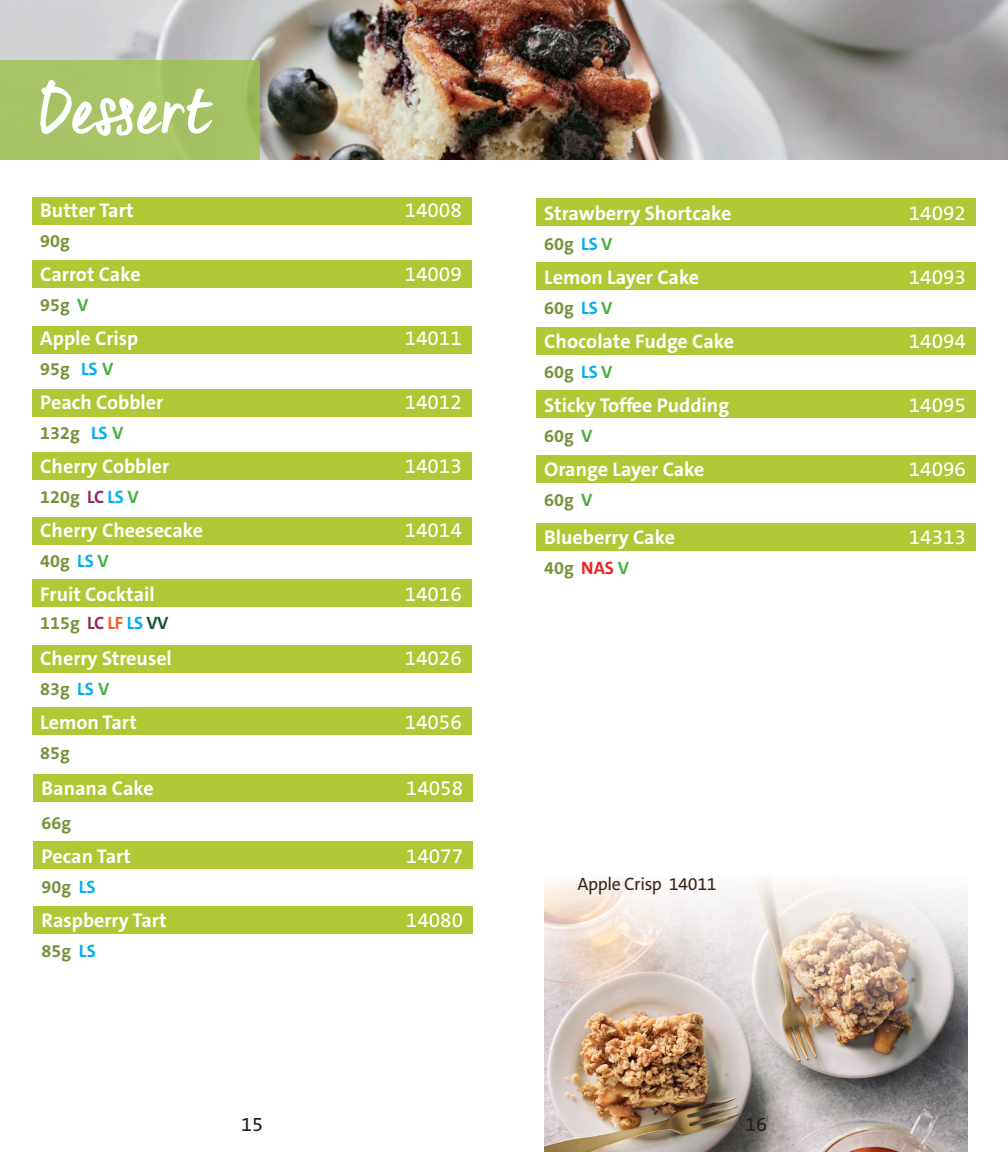
<style>
.page{position:relative;width:1008px;height:1152px;background:#fff}
.page>*{position:absolute;margin:0;border:0;box-sizing:border-box;transform-origin:0 0}
.t1{font:700 68px "Quintus";letter-spacing:.025em;color:#fff}
.Meal_Name{font:20.8px "The Sans C5";color:#fff}
.Meal_Name-2{font:700 20px "The Sans C5";color:#fff}
.t2{font:20px "The Sans C5";color:#231f20}
.Meal_Name-3{font:700 18px "The Sans C5";color:#75933b}
.TOC_title{font:18px "The Sans C5";letter-spacing:-.02em;color:#3e2417}
.s1{color:#46b045}
.s2{color:#00aeef}
.s3{color:#8d2f66}
.s4{color:#f26221}
.s5{color:#13572c}
.s6{color:#ee2123}
</style>
<div class="page">
<img style="left:0;top:0;width:1008px;height:160px">
<img style="left:544px;top:880px;width:424px;height:272px">
<div style="left:0;top:60px;width:259px;height:100px;background:#a7c366"></div>
<div style="left:33px;top:198px;width:439px;height:27px;background:#b0c836"></div>
<div style="left:33px;top:260px;width:439px;height:27px;background:#b0c836"></div>
<div style="left:33px;top:326px;width:439px;height:27px;background:#b0c836"></div>
<div style="left:33px;top:389px;width:439px;height:27px;background:#b0c836"></div>
<div style="left:33px;top:452px;width:439px;height:27px;background:#b0c836"></div>
<div style="left:33px;top:517px;width:439px;height:27px;background:#b0c836"></div>
<div style="left:33px;top:579px;width:439px;height:27px;background:#b0c836"></div>
<div style="left:33px;top:645px;width:439px;height:27px;background:#b0c836"></div>
<div style="left:33px;top:708px;width:439px;height:27px;background:#b0c836"></div>
<div style="left:33px;top:774px;width:440px;height:28px;background:#b0c836"></div>
<div style="left:33px;top:842px;width:440px;height:27px;background:#b0c836"></div>
<div style="left:33px;top:907px;width:440px;height:27px;background:#b0c836"></div>
<div style="left:536px;top:198px;width:440px;height:27px;background:#b0c836"></div>
<div style="left:536px;top:262px;width:440px;height:27px;background:#b0c836"></div>
<div style="left:536px;top:327px;width:440px;height:27px;background:#b0c836"></div>
<div style="left:536px;top:390px;width:440px;height:27px;background:#b0c836"></div>
<div style="left:536px;top:455px;width:440px;height:27px;background:#b0c836"></div>
<div style="left:536px;top:523px;width:440px;height:27px;background:#b0c836"></div>
<p class="t1" style="left:40px;top:57px;width:171px">Dessert</p>
<p class="Meal_Name-2" style="left:40px;top:198px;width:95px">Butter Tart</p>
<p class="Meal_Name" style="left:405px;top:197px;width:59px">14008</p>
<p class="Meal_Name-3" style="left:40px;top:230px;width:31px">90g</p>
<p class="Meal_Name-2" style="left:40px;top:262px;width:102px">Carrot Cake</p>
<p class="Meal_Name" style="left:405px;top:261px;width:59px">14009</p>
<p class="Meal_Name-3" style="left:40px;top:294px;width:50px">95g <span class="s1">V</span></p>
<p class="Meal_Name-2" style="left:40px;top:326px;width:100px">Apple Crisp</p>
<p class="Meal_Name" style="left:405px;top:325px;width:59px">14011</p>
<p class="Meal_Name-3" style="left:40px;top:358px;width:75px">95g <span class="s2">LS</span> <span class="s1">V</span></p>
<p class="Meal_Name-2" style="left:40px;top:390px;width:124px">Peach Cobbler</p>
<p class="Meal_Name" style="left:405px;top:389px;width:59px">14012</p>
<p class="Meal_Name-3" style="left:40px;top:422px;width:85px">132g <span class="s2">LS</span> <span class="s1">V</span></p>
<p class="Meal_Name-2" style="left:40px;top:454px;width:130px">Cherry Cobbler</p>
<p class="Meal_Name" style="left:405px;top:453px;width:59px">14013</p>
<p class="Meal_Name-3" style="left:40px;top:486px;width:100px">120g <span class="s3">LC</span> <span class="s2">LS</span> <span class="s1">V</span></p>
<p class="Meal_Name-2" style="left:40px;top:518px;width:164px">Cherry Cheesecake</p>
<p class="Meal_Name" style="left:405px;top:517px;width:59px">14014</p>
<p class="Meal_Name-3" style="left:40px;top:550px;width:70px">40g <span class="s2">LS</span> <span class="s1">V</span></p>
<p class="Meal_Name-2" style="left:40px;top:582px;width:116px">Fruit Cocktail</p>
<p class="Meal_Name" style="left:405px;top:581px;width:59px">14016</p>
<p class="Meal_Name-3" style="left:40px;top:612px;width:130px">115g <span class="s3">LC</span> <span class="s4">LF</span> <span class="s2">LS</span> <span class="s5">VV</span></p>
<p class="Meal_Name-2" style="left:40px;top:646px;width:133px">Cherry Streusel</p>
<p class="Meal_Name" style="left:405px;top:645px;width:59px">14026</p>
<p class="Meal_Name-3" style="left:40px;top:678px;width:71px">83g <span class="s2">LS</span> <span class="s1">V</span></p>
<p class="Meal_Name-2" style="left:40px;top:710px;width:98px">Lemon Tart</p>
<p class="Meal_Name" style="left:405px;top:709px;width:59px">14056</p>
<p class="Meal_Name-3" style="left:40px;top:742px;width:31px">85g</p>
<p class="Meal_Name-2" style="left:42px;top:775px;width:114px">Banana Cake</p>
<p class="Meal_Name" style="left:406px;top:775px;width:59px">14058</p>
<p class="Meal_Name-3" style="left:42px;top:811px;width:31px">66g</p>
<p class="Meal_Name-2" style="left:42px;top:843px;width:91px">Pecan Tart</p>
<p class="Meal_Name" style="left:406px;top:843px;width:59px">14077</p>
<p class="Meal_Name-3" style="left:42px;top:875px;width:55px">90g <span class="s2">LS</span></p>
<p class="Meal_Name-2" style="left:42px;top:907px;width:127px">Raspberry Tart</p>
<p class="Meal_Name" style="left:406px;top:907px;width:59px">14080</p>
<p class="Meal_Name-3" style="left:42px;top:939px;width:56px">85g <span class="s2">LS</span></p>
<p class="Meal_Name-2" style="left:544px;top:200px;width:189px">Strawberry Shortcake</p>
<p class="Meal_Name" style="left:909px;top:199px;width:59px">14092</p>
<p class="Meal_Name-3" style="left:544px;top:232px;width:70px">60g <span class="s2">LS</span> <span class="s1">V</span></p>
<p class="Meal_Name-2" style="left:544px;top:264px;width:156px">Lemon Layer Cake</p>
<p class="Meal_Name" style="left:909px;top:263px;width:59px">14093</p>
<p class="Meal_Name-3" style="left:544px;top:296px;width:70px">60g <span class="s2">LS</span> <span class="s1">V</span></p>
<p class="Meal_Name-2" style="left:544px;top:328px;width:191px">Chocolate Fudge Cake</p>
<p class="Meal_Name" style="left:909px;top:327px;width:59px">14094</p>
<p class="Meal_Name-3" style="left:544px;top:360px;width:70px">60g <span class="s2">LS</span> <span class="s1">V</span></p>
<p class="Meal_Name-2" style="left:544px;top:392px;width:186px">Sticky Toffee Pudding</p>
<p class="Meal_Name" style="left:909px;top:391px;width:59px">14095</p>
<p class="Meal_Name-3" style="left:544px;top:424px;width:50px">60g <span class="s1">V</span></p>
<p class="Meal_Name-2" style="left:544px;top:456px;width:162px">Orange Layer Cake</p>
<p class="Meal_Name" style="left:909px;top:455px;width:59px">14096</p>
<p class="Meal_Name-3" style="left:544px;top:488px;width:50px">60g <span class="s1">V</span></p>
<p class="Meal_Name-2" style="left:544px;top:524px;width:132px">Blueberry Cake</p>
<p class="Meal_Name" style="left:909px;top:523px;width:59px">14313</p>
<p class="Meal_Name-3" style="left:544px;top:556px;width:86px">40g <span class="s6">NAS</span> <span class="s1">V</span></p>
<p class="TOC_title" style="left:577px;top:873px;width:141px">Apple Crisp 14011</p>
<p class="t2" style="left:241px;top:1112px;width:24px">15</p>
<p class="t2" style="left:745px;top:1112px;width:23px">16</p>
</div>
